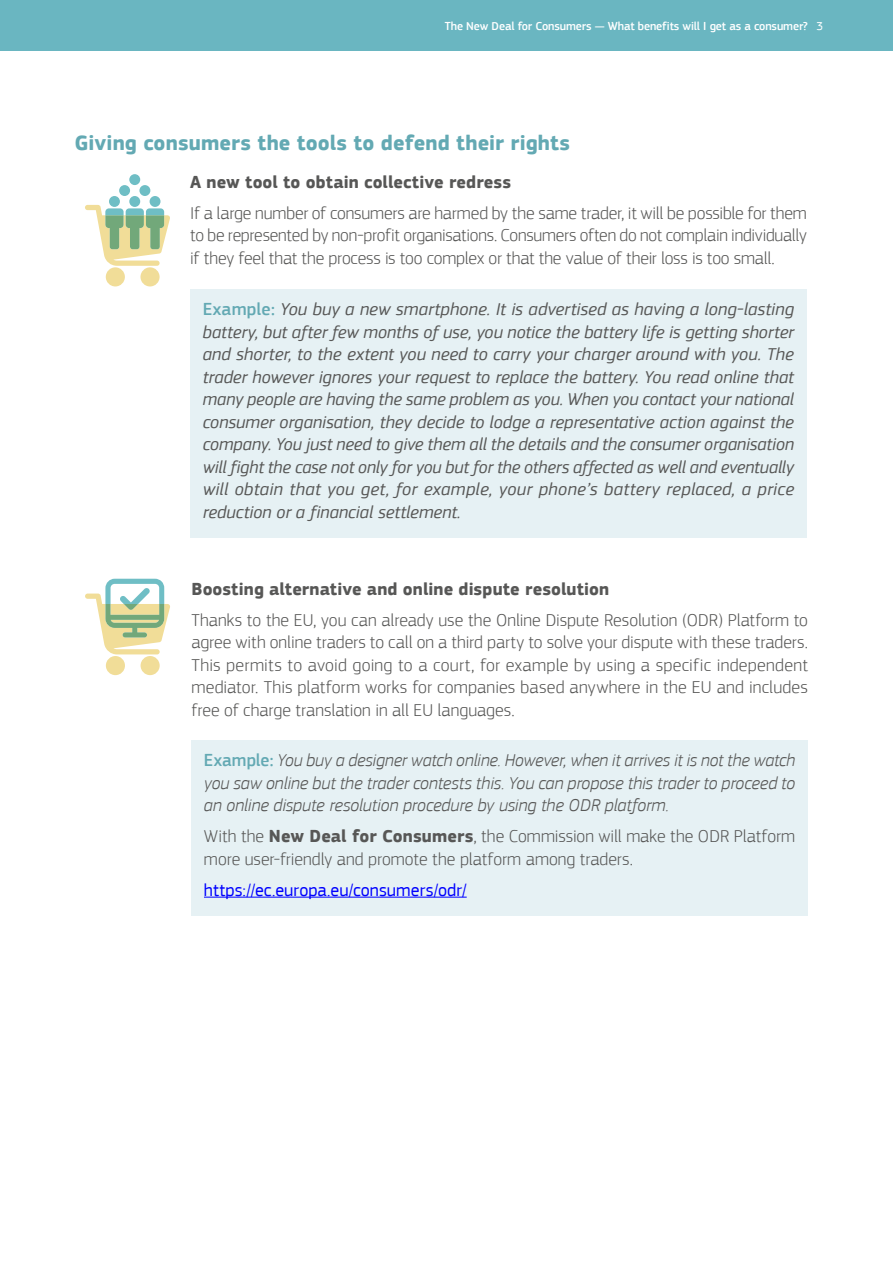
<style>
.page{position:relative;width:893px;height:1263px;background:#fff}
.page>*{position:absolute;margin:0;border:0;box-sizing:border-box;transform-origin:0 0}
.t1{font:700 21.75px "EC Square Sans Pro";letter-spacing:.005em;color:#63a9b3}
.t2{font:300 18px/22.5px "EC Square Sans Pro";color:#575756;text-align:justify}
.t3{font:italic 18px/22.5px "EC Square Sans Pro";letter-spacing:.005em;color:#575756;text-align:justify}
.t4{font:italic 300 18px/22.5px "EC Square Sans Pro";letter-spacing:-.005em;color:#575756;text-align:justify}
.t5{font:700 18px "EC Square Sans Pro";letter-spacing:.005em;color:#575756}
.t6{font:18px "EC Square Sans Pro";letter-spacing:.005em;color:#00f}
.t7{font:500 12px "EC Square Sans Pro";letter-spacing:-.01em;color:#fff}
.s1{font-weight:400}
.s2{font-weight:500;font-style:normal;color:#63a9b3}
.s3{font-weight:700}
</style>
<div class="page">
<div style="left:0;top:0;width:893px;height:51px;background:#6ab6c1"></div>
<div style="left:190px;top:289px;width:617px;height:249px;background:#e6f1f4"></div>
<div style="left:191px;top:740px;width:617px;height:175px;background:#e6f1f4"></div>
<hr style="left:204px;top:897px;width:263px;height:1px;background:#00f">
<div style="left:141px;top:656px;width:19px;height:19px;background:#f1dd98;border-radius:50%"></div>
<div style="left:106px;top:656px;width:19px;height:19px;background:#f1dd98;border-radius:50%"></div>
<svg style="left:85px;top:579px;width:85px;height:75px"></svg>
<div style="left:140px;top:267px;width:20px;height:19px;background:#f1dd98;border-radius:50%"></div>
<div style="left:106px;top:267px;width:19px;height:19px;background:#f1dd98;border-radius:50%"></div>
<div style="left:109px;top:196px;width:11px;height:11px;background:#6fbec5;border-radius:50%"></div>
<div style="left:129px;top:196px;width:11px;height:11px;background:#6fbec5;border-radius:50%"></div>
<div style="left:150px;top:196px;width:10px;height:11px;background:#6fbec5;border-radius:50%"></div>
<svg style="left:85px;top:205px;width:85px;height:61px"></svg>
<div style="left:129px;top:174px;width:11px;height:11px;background:#6fbec5;border-radius:50%"></div>
<div style="left:119px;top:185px;width:11px;height:11px;background:#6fbec5;border-radius:50%"></div>
<div style="left:139px;top:185px;width:11px;height:11px;background:#6fbec5;border-radius:50%"></div>
<p class="t7" style="left:445px;top:19px;width:380px">The New Deal for Consumers — What benefits will I get as a consumer? <span class="s1">3</span></p>
<p class="t1" style="left:74px;top:130px;width:497px">Giving consumers the tools to defend their rights</p>
<p class="t5" style="left:190px;top:171px;width:322px">A new tool to obtain collective redress</p>
<p class="t2" style="left:190px;top:201px;width:618px">If a large number of consumers are harmed by the same trader, it will be possible for them to be represented by non-profit organisations. Consumers often do not complain individually if they feel that the process is too complex or that the value of their loss is too small.</p>
<p class="t3" style="left:203px;top:298px;width:593px"><span class="s2">Example:</span> You buy a new smartphone. It is advertised as having a long-lasting battery, but after few months of use, you notice the battery life is getting shorter and shorter, to the extent you need to carry your charger around with you. The trader however ignores your request to replace the battery. You read online that many people are having the same problem as you. When you contact your national consumer organisation, they decide to lodge a representative action against the company. You just need to give them all the details and the consumer organisation will fight the case not only for you but for the others affected as well and eventually will obtain that you get, for example, your phone’s battery replaced, a price reduction or a financial settlement.</p>
<p class="t5" style="left:191px;top:578px;width:419px">Boosting alternative and online dispute resolution</p>
<p class="t2" style="left:191px;top:608px;width:618px">Thanks to the EU, you can already use the Online Dispute Resolution (ODR) Platform to agree with online traders to call on a third party to solve your dispute with these traders.<br>This permits to avoid going to a court, for example by using a specific independent mediator. This platform works for companies based anywhere in the EU and includes free of charge translation in all EU languages.</p>
<p class="t4" style="left:204px;top:749px;width:593px"><span class="s2">Example:</span> You buy a designer watch online. However, when it arrives it is not the watch you saw online but the trader contests this. You can propose this trader to proceed to an online dispute resolution procedure by using the ODR platform.</p>
<p class="t2" style="left:204px;top:825px;width:593px">With the <span class="s3">New Deal for Consumers</span>, the Commission will make the ODR Platform more user-friendly and promote the platform among traders.</p>
<p class="t6" style="left:204px;top:879px;width:264px">https://ec.europa.eu/consumers/odr/</p>
</div>
